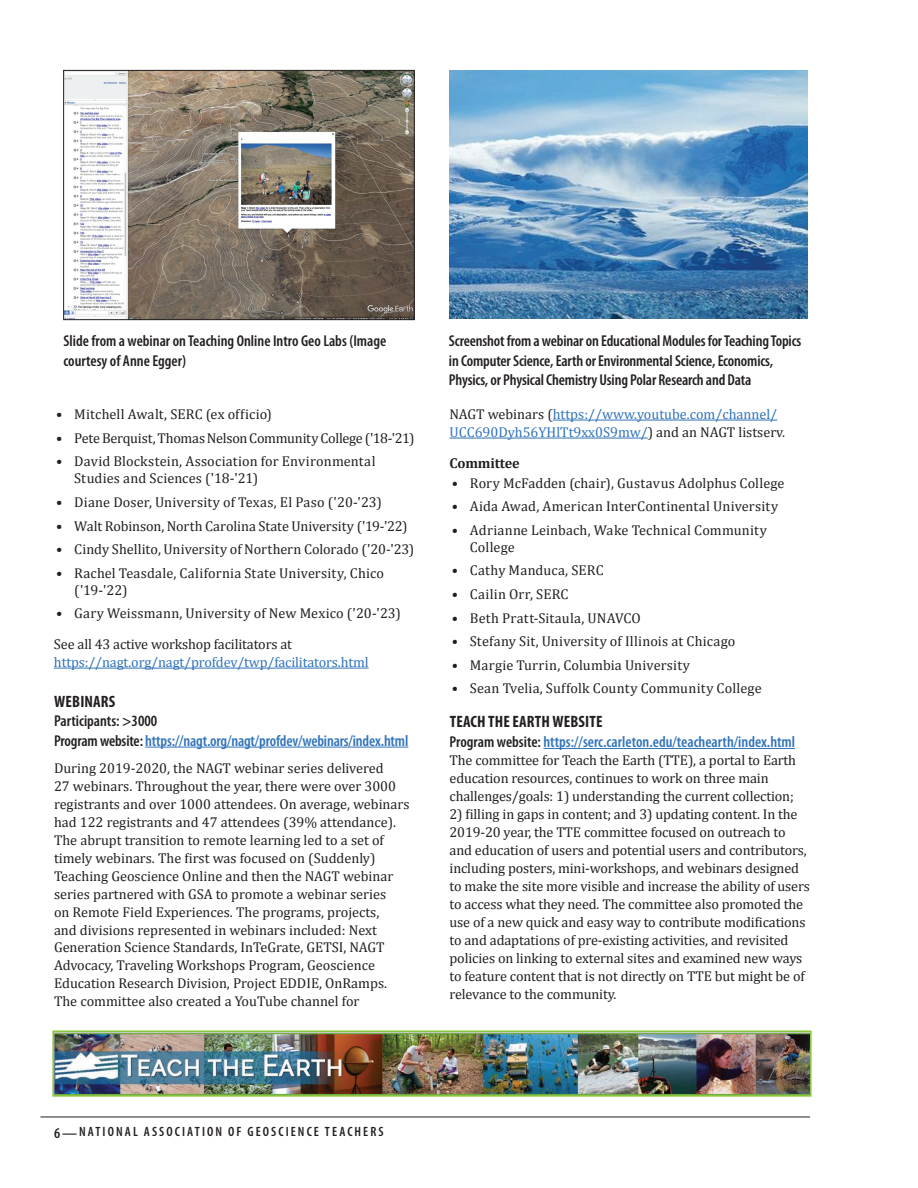
<style>
.page{position:relative;width:918px;height:1188px;background:#fff}
.page>*{position:absolute;margin:0;border:0;box-sizing:border-box;transform-origin:0 0}
.t1{font:700 condensed 16.5px "Myriad Pro";letter-spacing:.01em;color:#231f20}
.t2{font:600 condensed 15.75px/19.5px "Myriad Pro";letter-spacing:-.01em;color:#231f20}
.t3{font:600 condensed 15.75px/19.5px "Myriad Pro";letter-spacing:-.005em;color:#3073ba}
.t4{font:14.25px/18px "Cambria";color:#231f20}
.t5{font:14.25px/18px "Cambria";color:#3073ba}
.t6{font:14.25px "Cambria";letter-spacing:-.02em;color:#231f20}
.t7{font:14.25px "Cambria";letter-spacing:.02em;color:#231f20}
.t8{font:700 14.25px "Cambria";letter-spacing:-.01em;color:#231f20}
.t9{font:600 condensed 13.5px "Myriad Pro";letter-spacing:.155em;color:#231f20}
.s1{color:#231f20}
.s2{font-size:15px}
</style>
<div class="page">
<hr style="left:54px;top:668px;width:315px;height:1px;background:#3073ba">
<hr style="left:145px;top:747px;width:263px;height:1px;background:#3073ba">
<hr style="left:553px;top:420px;width:224px;height:1px;background:#3073ba">
<hr style="left:450px;top:438px;width:198px;height:1px;background:#3073ba">
<hr style="left:543px;top:748px;width:252px;height:1px;background:#3073ba">
<img style="left:55px;top:1033px;width:754px;height:61px">
<div style="left:52px;top:1030px;width:760px;height:67px;border:2px solid #8bc63e"></div>
<img style="left:65px;top:72px;width:347px;height:246px">
<div style="left:63px;top:70px;width:351px;height:250px;border:1px solid #231f20"></div>
<img style="left:450px;top:70px;width:357px;height:249px">
<hr style="left:40px;top:1117px;width:770px;height:1px;background:#231f20">
<p class="t2" style="left:63px;top:332px;width:324px">Slide from a webinar on Teaching Online Intro Geo Labs (Image courtesy of Anne Egger)</p>
<p class="t2" style="left:449px;top:332px;width:354px">Screenshot from a webinar on Educational Modules for Teaching Topics in Computer Science, Earth or Environmental Science, Economics,<br>Physics, or Physical Chemistry Using Polar Research and Data</p>
<p class="t4" style="left:56px;top:405px;width:217px">• Mitchell Awalt, SERC (ex officio)</p>
<p class="t6" style="left:56px;top:430px;width:360px">• Pete Berquist, Thomas Nelson Community College ('18-'21)</p>
<p class="t4" style="left:74px;top:453px;width:303px;line-height:17.1px;text-indent:-18px">• David Blockstein, Association for Environmental<br>Studies and Sciences ('18-'21)</p>
<p class="t4" style="left:56px;top:493px;width:327px">• Diane Doser, University of Texas, El Paso ('20-'23)</p>
<p class="t4" style="left:56px;top:517px;width:353px">• Walt Robinson, North Carolina State University ('19-'22)</p>
<p class="t4" style="left:56px;top:540px;width:360px">• Cindy Shellito, University of Northern Colorado ('20-'23)</p>
<p class="t4" style="left:74px;top:564px;width:311px;line-height:17.1px;text-indent:-18px">• Rachel Teasdale, California State University, Chico ('19-'22)</p>
<p class="t4" style="left:54px;top:598px;width:349px;line-height:30.8px">• Gary Weissmann, University of New Mexico ('20-'23)<br>See all 43 active workshop facilitators at</p>
<p class="t5" style="left:54px;top:653px;width:316px">https://nagt.org/nagt/profdev/twp/facilitators.html</p>
<p class="t1" style="left:54px;top:691px;width:63px">WEBINARS</p>
<p class="t3" style="left:54px;top:711px;width:356px"><span class="s1">Participants: &gt;3000<br>Program website:</span> https://nagt.org/nagt/profdev/webinars/index.html</p>
<p class="t4" style="left:54px;top:759px;width:357px">During 2019-2020, the NAGT webinar series delivered<br>27 webinars. Throughout the year, there were over 3000 registrants and over 1000 attendees. On average, webinars had 122 registrants and 47 attendees (39% attendance).<br>The abrupt transition to remote learning led to a set of timely webinars. The first was focused on (Suddenly)<br>Teaching Geoscience Online and then the NAGT webinar series partnered with GSA to promote a webinar series<br>on Remote Field Experiences. The programs, projects,<br>and divisions represented in webinars included: Next Generation Science Standards, InTeGrate, GETSI, NAGT Advocacy, Traveling Workshops Program, Geoscience Education Research Division, Project EDDIE, OnRamps.<br>The committee also created a YouTube channel for</p>
<p class="t5" style="left:450px;top:405px;width:337px"><span class="s1">NAGT webinars (</span>https://www.youtube.com/channel/<br>UCC690Dyh56YHlTt9xx0S9mw/<span class="s1">) and an NAGT listserv.</span></p>
<p class="t8" style="left:450px;top:453px;width:72px">Committee</p>
<p class="t4" style="left:452px;top:474px;width:334px">• Rory McFadden (chair), Gustavus Adolphus College</p>
<p class="t4" style="left:452px;top:497px;width:328px">• Aida Awad, American InterContinental University</p>
<p class="t4" style="left:470px;top:521px;width:299px;line-height:17.1px;text-indent:-18px">• Adrianne Leinbach, Wake Technical Community<br>College</p>
<p class="t4" style="left:452px;top:562px;width:153px">• Cathy Manduca, SERC</p>
<p class="t7" style="left:452px;top:586px;width:118px">• Cailin Orr, SERC</p>
<p class="t4" style="left:452px;top:609px;width:191px">• Beth Pratt-Sitaula, UNAVCO</p>
<p class="t4" style="left:452px;top:632px;width:285px">• Stefany Sit, University of Illinois at Chicago</p>
<p class="t4" style="left:452px;top:656px;width:240px">• Margie Turrin, Columbia University</p>
<p class="t4" style="left:452px;top:679px;width:311px">• Sean Tvelia, Suffolk County Community College</p>
<p class="t1" style="left:450px;top:712px;width:154px">TEACH THE EARTH WEBSITE</p>
<p class="t3" style="left:450px;top:732px;width:347px"><span class="s1">Program website:</span> https://serc.carleton.edu/teachearth/index.html</p>
<p class="t4" style="left:450px;top:751px;width:348px">The committee for Teach the Earth (TTE), a portal to Earth education resources, continues to work on three main challenges/goals: 1) understanding the current collection;</p>
<p class="t4" style="left:450px;top:805px;width:362px">2) filling in gaps in content; and 3) updating content. In the 2019-20 year, the TTE committee focused on outreach to and education of users and potential users and contributors, including posters, mini-workshops, and webinars designed to make the site more visible and increase the ability of users to access what they need. The committee also promoted the use of a new quick and easy way to contribute modifications to and adaptations of pre-existing activities, and revisited policies on linking to external sites and examined new ways to feature content that is not directly on TTE but might be of relevance to the community.</p>
<p class="t9" style="left:54px;top:1124px;width:331px"><span class="s2">6 —</span>NATIONAL ASSOCIATION OF GEOSCIENCE TEACHERS</p>
</div>
